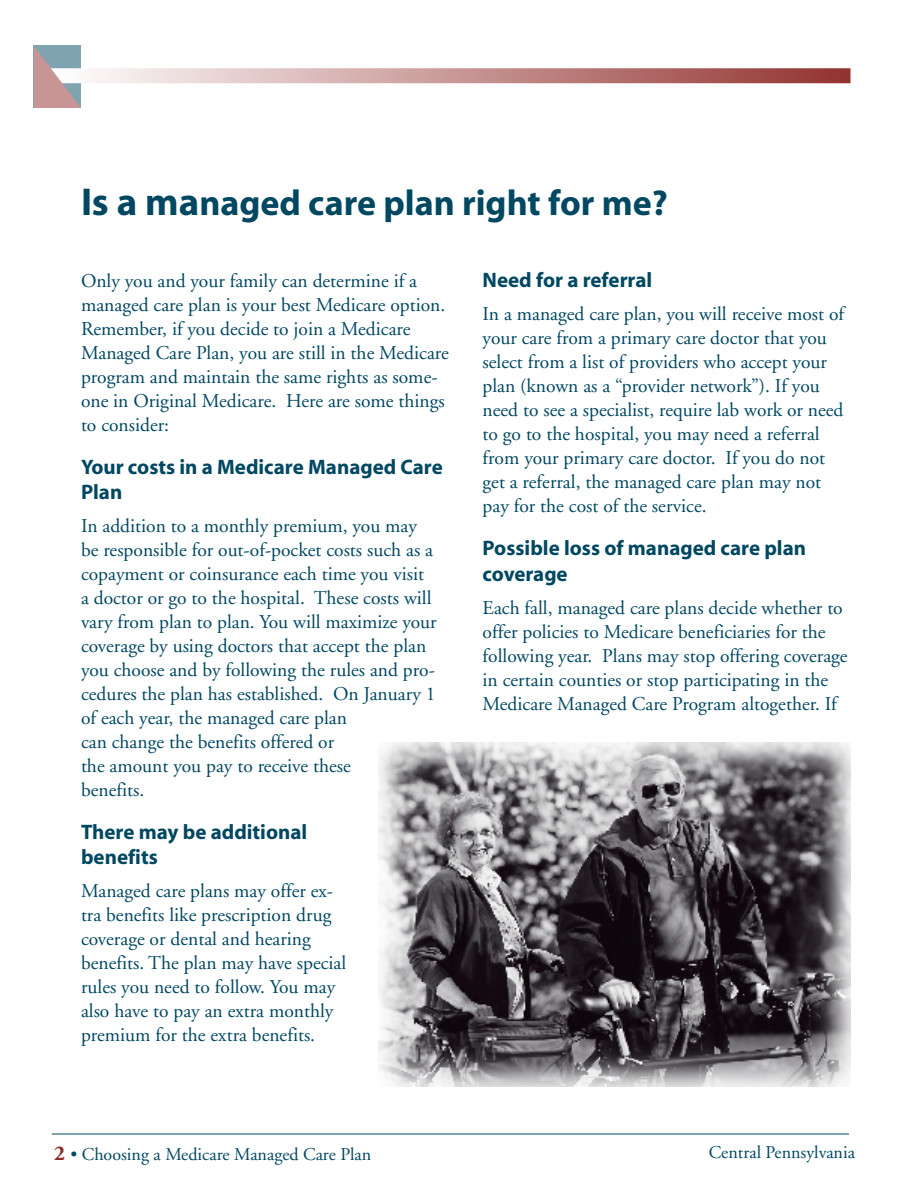
<style>
.page{position:relative;width:918px;height:1188px;background:#fff}
.page>*{position:absolute;margin:0;border:0;box-sizing:border-box;transform-origin:0 0}
.t1{font:700 36px "Myriad";color:#004762}
.t2{font:700 21px/25.2px "Myriad";color:#004762}
.t3{font:19.5px/24px "Adobe Garamond";color:#004762}
.t4{font:18px "Adobe Garamond";color:#004762}
.s1{font-size:39px}
.s2{font-weight:700;font-size:21px;color:#8f2d2a}
</style>
<div class="page">
<hr style="left:52px;top:1134px;width:797px;height:1px;background:#004762">
<svg style="left:94px;top:68px;width:756px;height:15px;background:#c69593"></svg>
<svg style="left:34px;top:46px;width:47px;height:62px;background:#b3a7ab"></svg>
<img style="left:379px;top:742px;width:471px;height:345px">
<h1 class="t1" style="left:81px;top:185px;width:588px"><span class="s1">Is a ma</span>naged care plan right for me?</h1>
<p class="t3" style="left:81px;top:269px;width:369px">Only you and your family can determine if a managed care plan is your best Medicare option.<br>Remember, if you decide to join a Medicare Managed Care Plan, you are still in the Medicare program and maintain the same rights as some&shy;one in Original Medicare. Here are some things to consider:</p>
<p class="t2" style="left:81px;top:455px;width:363px">Your costs in a Medicare Managed Care<br>Plan</p>
<p class="t3" style="left:81px;top:514px;width:357px">In addition to a monthly premium, you may be responsible for out-of-pocket costs such as a copayment or coinsurance each time you visit a doctor or go to the hospital. These costs will vary from plan to plan. You will maximize your coverage by using doctors that accept the plan you choose and by following the rules and pro&shy;cedures the plan has established. On January 1 of each year, the managed care plan<br>can change the benefits offered or<br>the amount you pay to receive these<br>benefits.</p>
<p class="t2" style="left:81px;top:820px;width:228px">There may be additional benefits</p>
<p class="t3" style="left:81px;top:880px;width:267px">Managed care plans may offer ex&shy;tra benefits like prescription drug coverage or dental and hearing benefits. The plan may have special rules you need to follow. You may also have to pay an extra monthly premium for the extra benefits.</p>
<p class="t2" style="left:483px;top:268px;width:171px">Need for a referral</p>
<p class="t3" style="left:483px;top:303px;width:363px">In a managed care plan, you will receive most of your care from a primary care doctor that you select from a list of providers who accept your plan (known as a “provider network”). If you need to see a specialist, require lab work or need to go to the hospital, you may need a referral from your primary care doctor. If you do not get a referral, the managed care plan may not pay for the cost of the service.</p>
<p class="t2" style="left:483px;top:537px;width:325px">Possible loss of managed care plan coverage</p>
<p class="t3" style="left:483px;top:596px;width:367px">Each fall, managed care plans decide whether to offer policies to Medicare beneficiaries for the following year. Plans may stop offering coverage in certain counties or stop participating in the Medicare Managed Care Program altogether. If</p>
<p class="t4" style="left:54px;top:1145px;width:319px"><span class="s2">2</span> • Choosing a Medicare Managed Care Plan</p>
<p class="t4" style="left:709px;top:1143px;width:148px">Central Pennsylvania</p>
</div>
